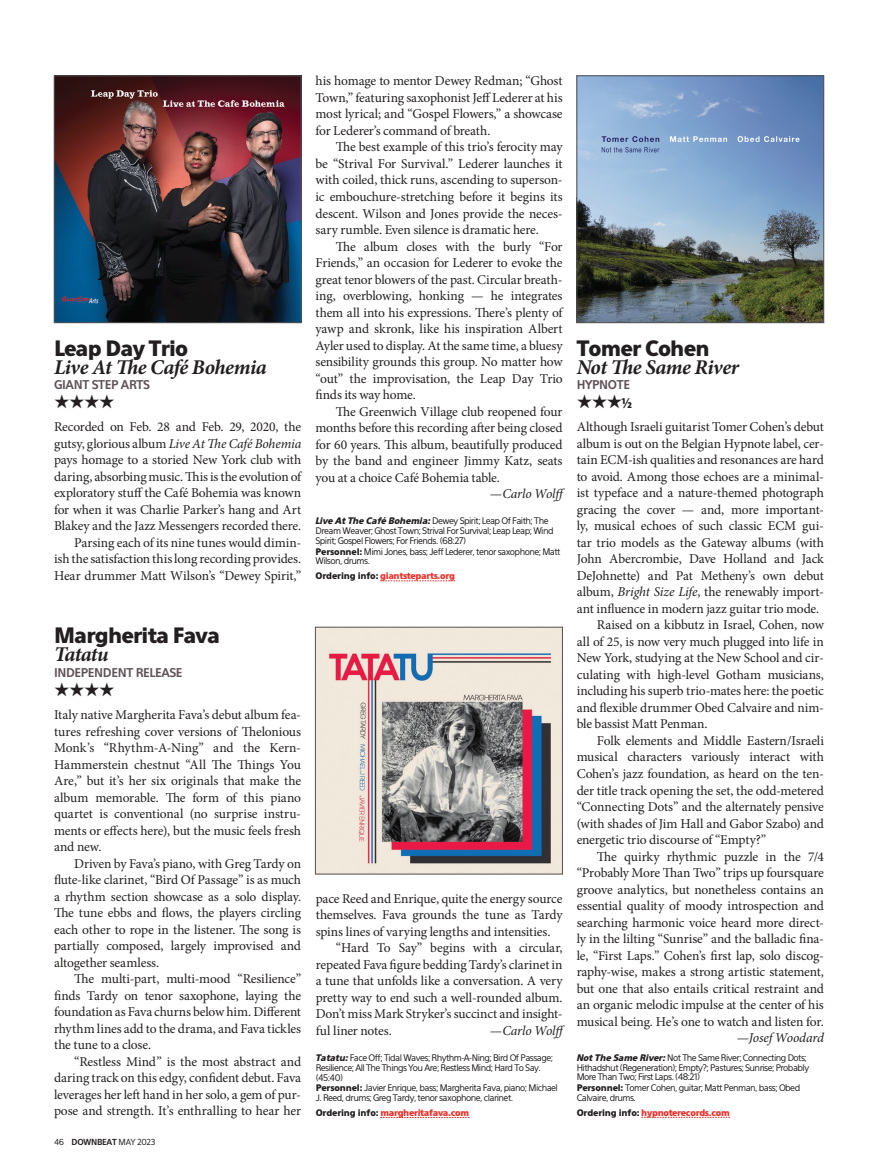
<style>
.page{position:relative;width:878px;height:1175px;background:#fff}
.page>*{position:absolute;margin:0;border:0;box-sizing:border-box;transform-origin:0 0}
.REV__title{font:italic 700 21px "Minion Pro";letter-spacing:-.025em;color:#231f20}
.REV__artist{font:900 21px "Eau Sans";letter-spacing:-.04em;color:#231f20}
.REV__stars{font:19.2px "Zapf Dingbats ITC";color:#231f20}
.REV__stars-2{font:900 condensed 15px "Myriad Pro";color:#231f20}
.Body{font:13.5px/16.5px "Minion Pro";letter-spacing:-.01em;color:#231f20;text-align:justify}
.Body_1st{font:13.5px/16.5px "Minion Pro";letter-spacing:-.01em;color:#231f20;text-align:justify}
.Body-2{font:italic 13.5px "Minion Pro";letter-spacing:-.01em;color:#231f20}
.REV__label{font:700 12px "Eau Sans";letter-spacing:-.03em;color:#605259}
.REV__Personnel{font:9px/9.8px "Eau Sans";letter-spacing:-.06em;color:#231f20}
.REV__Personnel-2{font:900 9px "Eau Sans";letter-spacing:-.04em;color:#ee2e28}
.t1{font:8.25px "Eau Sans";letter-spacing:-.03em;color:#231f20}
.s1{font-style:italic}
.s2{font-weight:700}
.s3{font-weight:900;font-style:italic}
.s4{font-weight:900}
.s5{color:#231f20}
</style>
<div class="page">
<svg style="left:641px;top:1117px;width:89px;height:1px"></svg>
<svg style="left:380px;top:580px;width:75px;height:1px"></svg>
<svg style="left:380px;top:1117px;width:89px;height:1px"></svg>
<img style="left:578px;top:78px;width:244px;height:243px">
<div style="left:576px;top:76px;width:248px;height:247px;border:1px solid #555252"></div>
<img style="left:56px;top:78px;width:243px;height:243px">
<div style="left:54px;top:76px;width:247px;height:247px;border:1px solid #555252"></div>
<img style="left:317px;top:629px;width:243px;height:243px">
<div style="left:315px;top:627px;width:247px;height:247px;border:1px solid #555252"></div>
<p class="REV__artist" style="left:54px;top:335px;width:136px">Leap Day Trio</p>
<p class="REV__title" style="left:54px;top:352px;width:214px">Live At The Café Bohemia</p>
<p class="REV__label" style="left:54px;top:378px;width:97px">GIANT STEP ARTS</p>
<p class="REV__stars" style="left:54px;top:392px;width:16px">★★★★</p>
<p class="Body_1st" style="left:54px;top:419px;width:249px">Recorded on Feb. 28 and Feb. 29, 2020, the gutsy, glorious album <span class="s1">Live At The Café Bohemia </span>pays homage to a storied New York club with daring, absorbing music. This is the evolution of exploratory stuff the Café Bohemia was known for when it was Charlie Parker’s hang and Art Blakey and the Jazz Messengers recorded there.</p>
<p class="Body" style="left:54px;top:534px;width:249px;text-indent:20px">Parsing each of its nine tunes would dimin&shy;ish the satisfaction this long recording provides.<br>Hear drummer Matt Wilson’s “Dewey Spirit,”</p>
<p class="REV__artist" style="left:54px;top:623px;width:168px">Margherita Fava</p>
<p class="REV__title" style="left:54px;top:639px;width:56px">Tatatu</p>
<p class="REV__label" style="left:54px;top:665px;width:130px">INDEPENDENT RELEASE</p>
<p class="REV__stars" style="left:54px;top:680px;width:16px">★★★★</p>
<p class="Body_1st" style="left:54px;top:706px;width:249px">Italy native Margherita Fava’s debut album fea&shy;tures refreshing cover versions of Thelonious Monk’s “Rhythm-A-Ning” and the Kern-Hammerstein chestnut “All The Things You Are,” but it’s her six originals that make the album memorable. The form of this piano quartet is conventional (no surprise instru&shy;ments or effects here), but the music feels fresh and new.</p>
<p class="Body" style="left:54px;top:855px;width:248px;text-indent:20px">Driven by Fava’s piano, with Greg Tardy on flute-like clarinet, “Bird Of Passage” is as much a rhythm section showcase as a solo display.<br>The tune ebbs and flows, the players circling each other to rope in the listener. The song is partially composed, largely improvised and altogether seamless.</p>
<p class="Body" style="left:54px;top:970px;width:248px;text-indent:20px">The multi-part, multi-mood “Resilience” finds Tardy on tenor saxophone, laying the foundation as Fava churns below him. Different rhythm lines add to the drama, and Fava tickles the tune to a close.</p>
<p class="Body" style="left:54px;top:1053px;width:248px;text-indent:20px">“Restless Mind” is the most abstract and daring track on this edgy, confident debut. Fava leverages her left hand in her solo, a gem of pur&shy;pose and strength. It’s enthralling to hear her</p>
<p class="t1" style="left:54px;top:1137px;width:103px">46 <span class="s2">DOWNBEAT</span> MAY 2023</p>
<p class="Body" style="left:315px;top:73px;width:248px">his homage to mentor Dewey Redman; “Ghost Town,” featuring saxophonist Jeff Lederer at his most lyrical; and “Gospel Flowers,” a showcase for Lederer’s command of breath.</p>
<p class="Body" style="left:315px;top:139px;width:248px;text-indent:20px">The best example of this trio’s ferocity may be “Strival For Survival.” Lederer launches it with coiled, thick runs, ascending to superson&shy;ic embouchure-stretching before it begins its descent. Wilson and Jones provide the neces&shy;sary rumble. Even silence is dramatic here.</p>
<p class="Body" style="left:315px;top:238px;width:248px;text-indent:20px">The album closes with the burly “For Friends,” an occasion for Lederer to evoke the great tenor blowers of the past. Circular breath&shy;ing, overblowing, honking — he integrates them all into his expressions. There’s plenty of yawp and skronk, like his inspiration Albert Ayler used to display. At the same time, a bluesy sensibility grounds this group. No matter how “out” the improvisation, the Leap Day Trio finds its way home.</p>
<p class="Body" style="left:315px;top:403px;width:248px;text-indent:20px">The Greenwich Village club reopened four months before this recording after being closed for 60 years. This album, beautifully produced by the band and engineer Jimmy Katz, seats you at a choice Café Bohemia table.</p>
<p class="Body-2" style="left:490px;top:484px;width:78px">—Carlo Wolff</p>
<p class="REV__Personnel" style="left:315px;top:516px;width:240px"><span class="s3">Live At The Café Bohemia:</span> Dewey Spirit; Leap Of Faith; The<br>Dream Weaver; Ghost Town; Strival For Survival; Leap Leap; Wind<br>Spirit; Gospel Flowers; For Friends. (68:27)</p>
<p class="REV__Personnel" style="left:315px;top:546px;width:246px"><span class="s4">Personnel:</span> Mimi Jones, bass; Jeff Lederer, tenor saxophone; Matt<br>Wilson, drums.</p>
<p class="REV__Personnel-2" style="left:315px;top:570px;width:141px"><span class="s5">Ordering info:</span> giantsteparts.org</p>
<p class="Body_1st" style="left:316px;top:890px;width:248px">pace Reed and Enrique, quite the energy source themselves. Fava grounds the tune as Tardy spins lines of varying lengths and intensities.</p>
<p class="Body" style="left:316px;top:939px;width:248px;text-indent:20px">“Hard To Say” begins with a circular, repeated Fava figure bedding Tardy’s clarinet in a tune that unfolds like a conversation. A very pretty way to end such a well-rounded album.<br>Don’t miss Mark Stryker’s succinct and insight&shy;ful liner notes.</p>
<p class="Body-2" style="left:490px;top:1021px;width:78px">—Carlo Wolff</p>
<p class="REV__Personnel" style="left:316px;top:1052px;width:239px"><span class="s3">Tatatu:</span> Face Off; Tidal Waves; Rhythm-A-Ning; Bird Of Passage;<br>Resilience; All The Things You Are; Restless Mind; Hard To Say. (45:40)</p>
<p class="REV__Personnel" style="left:316px;top:1083px;width:244px"><span class="s4">Personnel:</span> Javier Enrique, bass; Margherita Fava, piano; Michael<br>J. Reed, drums; Greg Tardy, tenor saxophone, clarinet.</p>
<p class="REV__Personnel-2" style="left:316px;top:1107px;width:155px"><span class="s5">Ordering info:</span> margheritafava.com</p>
<p class="REV__artist" style="left:576px;top:335px;width:134px">Tomer Cohen</p>
<p class="REV__title" style="left:576px;top:352px;width:164px">Not The Same River</p>
<p class="REV__label" style="left:576px;top:378px;width:55px">HYPNOTE</p>
<p class="REV__stars" style="left:576px;top:392px;width:16px">★★★</p>
<p class="REV__stars-2" style="left:621px;top:393px;width:12px">1/2</p>
<p class="Body_1st" style="left:576px;top:419px;width:249px">Although Israeli guitarist Tomer Cohen’s debut album is out on the Belgian Hypnote label, cer&shy;tain ECM-ish qualities and resonances are hard to avoid. Among those echoes are a minimal&shy;ist typeface and a nature-themed photograph gracing the cover — and, more important&shy;ly, musical echoes of such classic ECM gui&shy;tar trio models as the Gateway albums (with John Abercrombie, Dave Holland and Jack DeJohnette) and Pat Metheny’s own debut album, <span class="s1">Bright Size Life</span>, the renewably import&shy;ant influence in modern jazz guitar trio mode.</p>
<p class="Body" style="left:576px;top:617px;width:249px;text-indent:20px">Raised on a kibbutz in Israel, Cohen, now all of 25, is now very much plugged into life in New York, studying at the New School and cir&shy;culating with high-level Gotham musicians, including his superb trio-mates here: the poetic and flexible drummer Obed Calvaire and nim&shy;ble bassist Matt Penman.</p>
<p class="Body" style="left:576px;top:732px;width:249px;text-indent:20px">Folk elements and Middle Eastern/Israeli musical characters variously interact with Cohen’s jazz foundation, as heard on the ten&shy;der title track opening the set, the odd-metered “Connecting Dots” and the alternately pensive (with shades of Jim Hall and Gabor Szabo) and energetic trio discourse of “Empty?”</p>
<p class="Body" style="left:576px;top:848px;width:249px;text-align:right">The quirky rhythmic puzzle in the 7/4 “Probably More Than Two” trips up foursquare groove analytics, but nonetheless contains an essential quality of moody introspection and searching harmonic voice heard more direct&shy;ly in the lilting “Sunrise” and the balladic fina&shy;le, “First Laps.” Cohen’s first lap, solo discog&shy;raphy-wise, makes a strong artistic statement, but one that also entails critical restraint and an organic melodic impulse at the center of his musical being. He’s one to watch and listen for. <span class="s1">—Josef Woodard</span></p>
<p class="REV__Personnel" style="left:576px;top:1052px;width:234px"><span class="s3">Not The Same River:</span> Not The Same River; Connecting Dots;<br>Hithadshut (Regeneration); Empty?; Pastures; Sunrise; Probably<br>More Than Two; First Laps. (48:21)</p>
<p class="REV__Personnel" style="left:576px;top:1083px;width:225px"><span class="s4">Personnel:</span> Tomer Cohen, guitar; Matt Penman, bass; Obed<br>Calvaire, drums.</p>
<p class="REV__Personnel-2" style="left:576px;top:1106px;width:155px"><span class="s5">Ordering info:</span> hypnoterecords.com</p>
</div>
